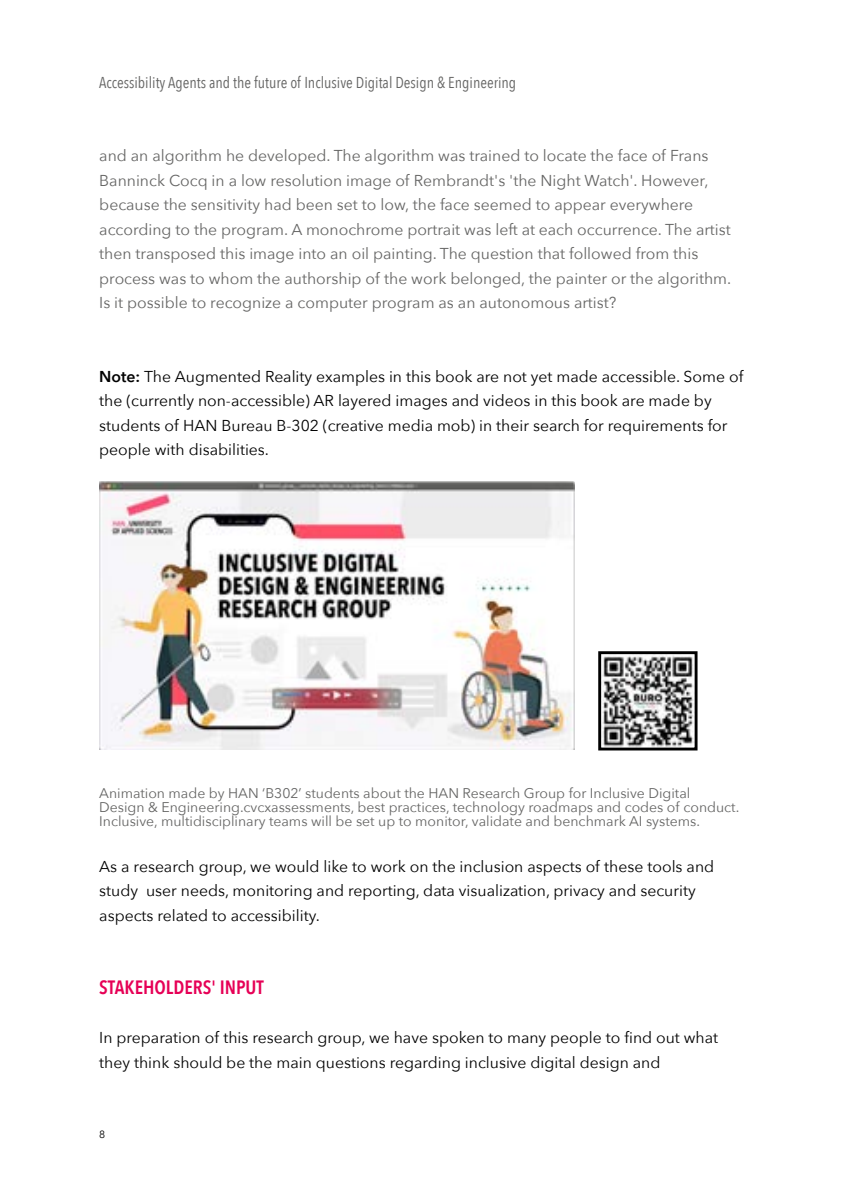
<style>
.page{position:relative;width:844px;height:1191px;background:#fff}
.page>*{position:absolute;margin:0;border:0;box-sizing:border-box;transform-origin:0 0}
.t1{font:600 19.25px "Avenir Next Condensed";color:#e60056}
.t2{font:15.75px/24.5px "Avenir Next";color:#000}
.t3{font:15.75px/24.5px "Avenir Next";color:#656564}
.t4{font:15.75px "Avenir Next Condensed";color:#656564}
.t5{font:14px/14px "Avenir Next";color:#656564}
.t6{font:10.5px "Avenir Next";color:#000}
.s1{font-weight:600}
</style>
<div class="page">
<img style="left:99px;top:481px;width:475px;height:268px">
<img style="left:602px;top:655px;width:91px;height:91px">
<div style="left:598px;top:651px;width:99px;height:99px;border:3px solid #000"></div>
<p class="t4" style="left:99px;top:69px;width:418px">Accessibility Agents and the future of Inclusive Digital Design &amp; Engineering</p>
<p class="t3" style="left:99px;top:143px;width:633px">and an algorithm he developed. The algorithm was trained to locate the face of Frans Banninck Cocq in a low resolution image of Rembrandt's 'the Night Watch'. However, because the sensitivity had been set to low, the face seemed to appear everywhere according to the program. A monochrome portrait was left at each occurrence. The artist then transposed this image into an oil painting. The question that followed from this process was to whom the authorship of the work belonged, the painter or the algorithm.<br>Is it possible to recognize a computer program as an autonomous artist?</p>
<p class="t2" style="left:99px;top:363px;width:645px"><span class="s1">Note:</span> The Augmented Reality examples in this book are not yet made accessible. Some of the (currently non-accessible) AR layered images and videos in this book are made by students of HAN Bureau B-302 (creative media mob) in their search for requirements for people with disabilities.</p>
<p class="t5" style="left:99px;top:786px;width:641px">Animation made by HAN ‘B302’ students about the HAN Research Group for Inclusive Digital<br>Design &amp; Engineering.cvcxassessments, best practices, technology roadmaps and codes of conduct.<br>Inclusive, multidisciplinary teams will be set up to monitor, validate and benchmark AI systems.</p>
<p class="t2" style="left:99px;top:853px;width:616px">As a research group, we would like to work on the inclusion aspects of these tools and study user needs, monitoring and reporting, data visualization, privacy and security aspects related to accessibility.</p>
<p class="t1" style="left:99px;top:971px;width:166px">STAKEHOLDERS' INPUT</p>
<p class="t2" style="left:99px;top:1025px;width:620px">In preparation of this research group, we have spoken to many people to find out what they think should be the main questions regarding inclusive digital design and</p>
<p class="t6" style="left:99px;top:1126px;width:8px">8</p>
</div>
